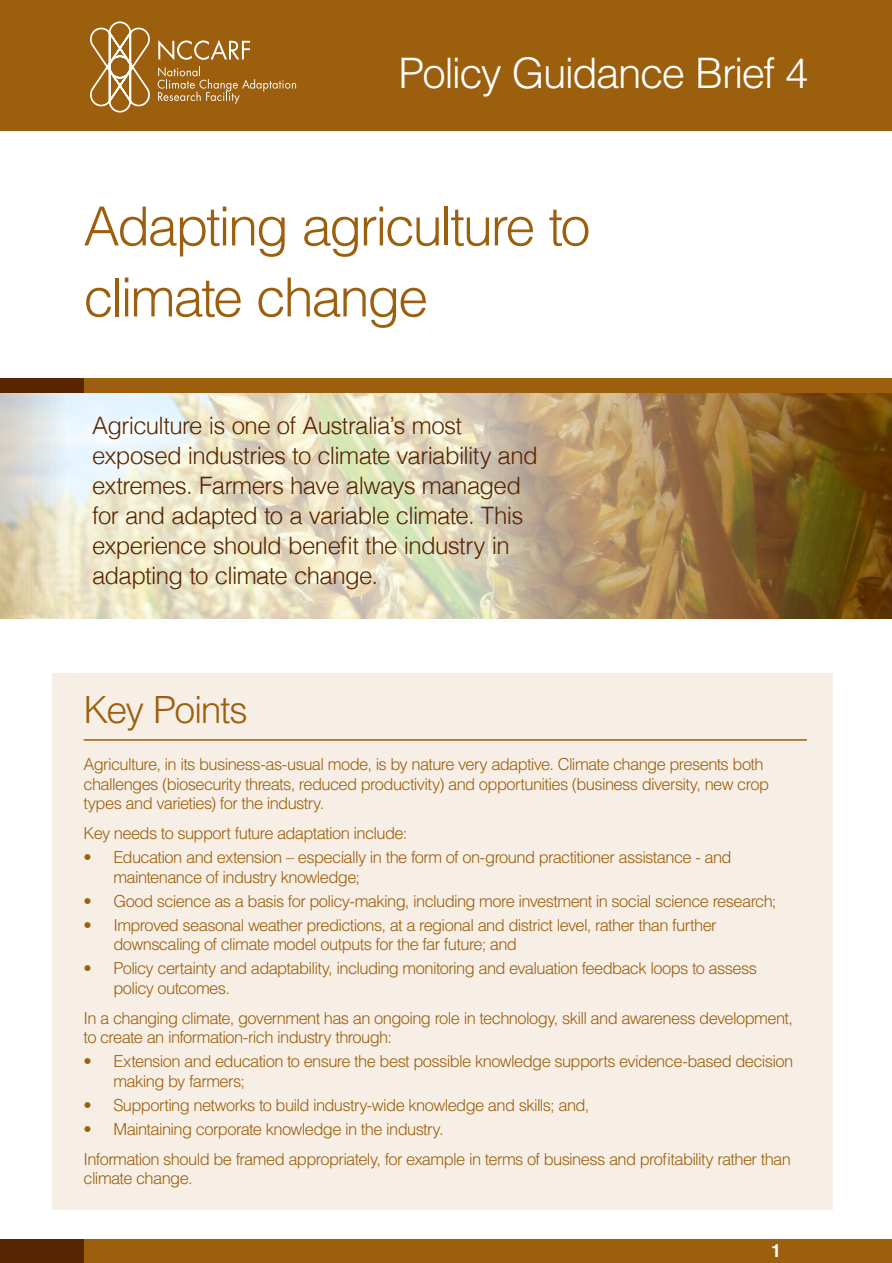
<style>
.page{position:relative;width:892px;height:1263px;background:#fff}
.page>*{position:absolute;margin:0;border:0;box-sizing:border-box;transform-origin:0 0}
.t1{font:300 54px "Helvetica LT";letter-spacing:-.045em;color:#9c5f0d}
.t2{font:300 42px "Helvetica LT";letter-spacing:-.04em;color:#fff}
.Main_header{font:300 37.5px "Helvetica LT";letter-spacing:-.04em;color:#9c5f0d}
.Intro_text{font:300 24px/30px "Helvetica";letter-spacing:-.025em;color:#572500}
.body_text{font:700 18px "Helvetica LT";color:#fff}
.Intro_text-2{font:300 16.5px/19.5px "Helvetica LT";letter-spacing:-.04em;color:#9c5f0d}
</style>
<div class="page">
<div style="left:39px;top:1239px;width:852px;height:24px;background:#9c5f0d"></div>
<div style="left:0;top:1239px;width:84px;height:24px;background:#572500"></div>
<div style="left:20px;top:378px;width:871px;height:15px;background:#9c5f0d"></div>
<div style="left:0;top:378px;width:84px;height:15px;background:#572500"></div>
<div style="left:52px;top:673px;width:780px;height:536px;background:#f7efe6"></div>
<hr style="left:84px;top:739px;width:722px;height:2px;background:#9c5f0d">
<img style="left:0;top:393px;width:891px;height:226px">
<div style="left:0;top:0;width:891px;height:130px;background:#9c5f0d"></div>
<svg style="left:90px;top:21px;width:206px;height:92px"></svg>
<p class="t2" style="left:398px;top:46px;width:411px">Policy Guidance Brief 4</p>
<p class="t1" style="left:84px;top:193px;width:508px">Adapting agriculture to</p>
<p class="t1" style="left:84px;top:264px;width:346px">climate change</p>
<p class="Intro_text" style="left:92px;top:410px;width:447px">Agriculture is one of Australia’s most exposed industries to climate variability and extremes. Farmers have always managed for and adapted to a variable climate. This experience should benefit the industry in adapting to climate change.</p>
<p class="Main_header" style="left:84px;top:686px;width:166px">Key Points</p>
<p class="Intro_text-2" style="left:84px;top:754px;width:687px">Agriculture, in its business-as-usual mode, is by nature very adaptive. Climate change presents both challenges (biosecurity threats, reduced productivity) and opportunities (business diversity, new crop types and varieties) for the industry.</p>
<p class="Intro_text-2" style="left:84px;top:823px;width:325px">Key needs to support future adaptation include:</p>
<p class="Intro_text-2" style="left:113px;top:847px;width:619px;text-indent:-30px">• Education and extension – especially in the form of on-ground practitioner assistance - and maintenance of industry knowledge;</p>
<p class="Intro_text-2" style="left:84px;top:891px;width:694px">• Good science as a basis for policy-making, including more investment in social science research;</p>
<p class="Intro_text-2" style="left:113px;top:915px;width:605px;text-indent:-30px">• Improved seasonal weather predictions, at a regional and district level, rather than further downscaling of climate model outputs for the far future; and</p>
<p class="Intro_text-2" style="left:113px;top:958px;width:645px;text-indent:-30px">• Policy certainty and adaptability, including monitoring and evaluation feedback loops to assess policy outcomes.</p>
<p class="Intro_text-2" style="left:84px;top:1008px;width:711px">In a changing climate, government has an ongoing role in technology, skill and awareness development, to create an information-rich industry through:</p>
<p class="Intro_text-2" style="left:113px;top:1051px;width:681px;text-indent:-30px">• Extension and education to ensure the best possible knowledge supports evidence-based decision making by farmers;</p>
<p class="Intro_text-2" style="left:84px;top:1095px;width:507px">• Supporting networks to build industry-wide knowledge and skills; and,</p>
<p class="Intro_text-2" style="left:84px;top:1119px;width:362px">• Maintaining corporate knowledge in the industry.</p>
<p class="Intro_text-2" style="left:84px;top:1149px;width:708px">Information should be framed appropriately, for example in terms of business and profitability rather than climate change.</p>
<p class="body_text" style="left:771px;top:1240px;width:12px">1</p>
</div>
